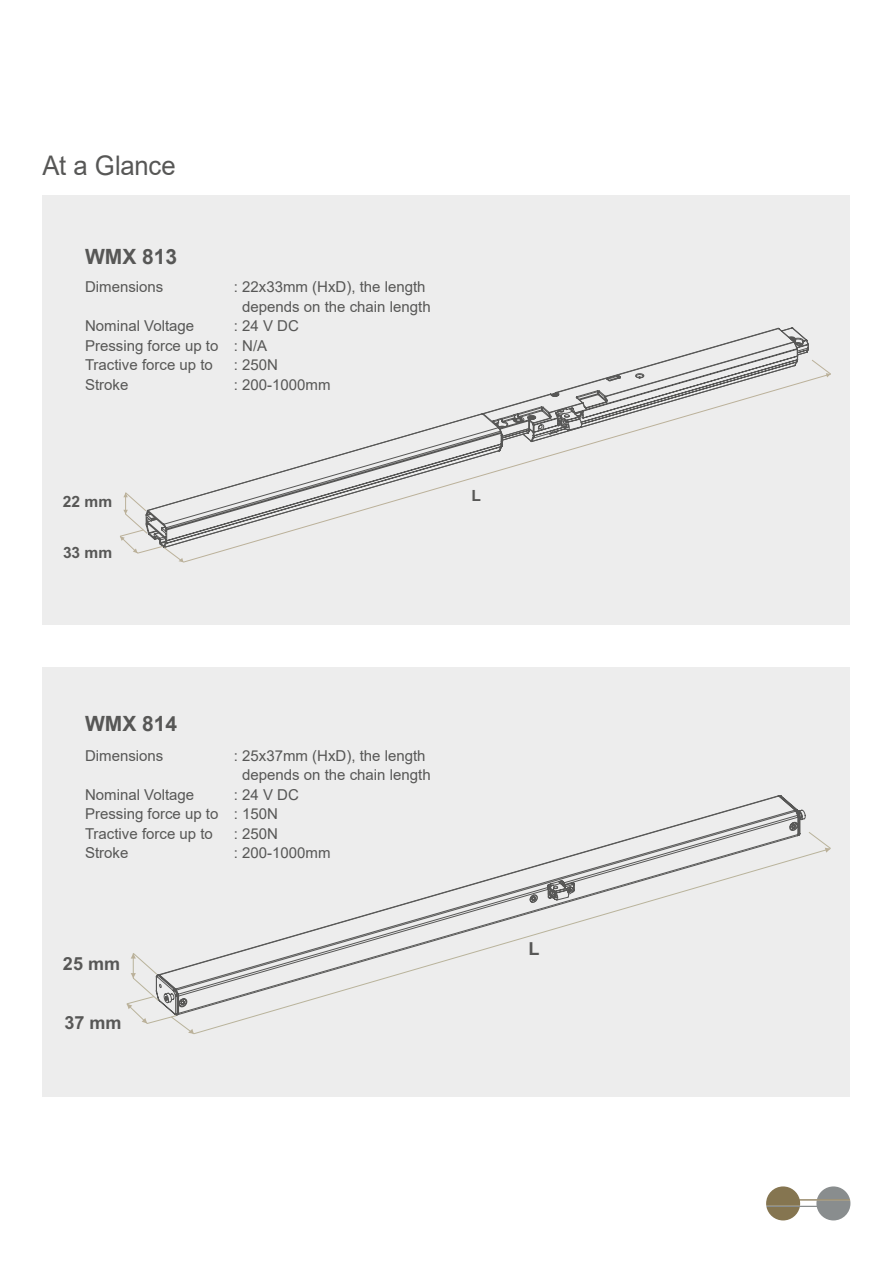
<style>
.page{position:relative;width:893px;height:1263px;background:#fff}
.page>*{position:absolute;margin:0;border:0;box-sizing:border-box;transform-origin:0 0}
.t1{font:27px "Arial";letter-spacing:-.01em;color:#575756;scale:.95 1}
.t2{font:700 21px "Arial";color:#575756}
.t3{font:700 18px "Arial";color:#575756}
.t4{font:700 15.6px "Arial";color:#575756}
.t5{font:15px/19.5px "Arial";color:#575756;text-align:center}
</style>
<div class="page">
<div style="left:43px;top:668px;width:807px;height:429px;background:#ededed"></div>
<svg style="left:679px;top:795px;width:121px;height:42px"></svg>
<svg style="left:596px;top:824px;width:199px;height:24px"></svg>
<svg style="left:195px;top:848px;width:622px;height:186px"></svg>
<svg style="left:808px;top:832px;width:23px;height:21px"></svg>
<svg style="left:126px;top:953px;width:69px;height:81px"></svg>
<svg style="left:766px;top:1186px;width:84px;height:34px"></svg>
<div style="left:43px;top:195px;width:807px;height:429px;background:#ededed"></div>
<svg style="left:184px;top:413px;width:383px;height:150px"></svg>
<svg style="left:483px;top:327px;width:348px;height:124px"></svg>
<svg style="left:120px;top:492px;width:64px;height:71px"></svg>
<h1 class="t1" style="left:43px;top:147px;width:142px">At a Glance</h1>
<h2 class="t2" style="left:85px;top:242px;width:94px">WMX 813</h2>
<p class="t5" style="left:85px;top:277px;width:80px">Dimensions</p>
<p class="t5" style="left:234px;top:277px;width:198px">: 22x33mm (HxD), the length depends on the chain length</p>
<p class="t5" style="left:85px;top:316px;width:111px">Nominal Voltage</p>
<p class="t5" style="left:85px;top:316px;width:215px;text-align:left;text-indent:149px">: 24 V DC<br>Pressing force up to : N/A<br>Tractive force up to</p>
<p class="t5" style="left:234px;top:355px;width:46px">: 250N</p>
<p class="t5" style="left:85px;top:375px;width:45px">Stroke</p>
<p class="t5" style="left:234px;top:375px;width:98px">: 200-1000mm</p>
<p class="t4" style="left:63px;top:490px;width:51px">22 mm</p>
<p class="t4" style="left:63px;top:541px;width:51px">33 mm</p>
<p class="t4" style="left:472px;top:484px;width:11px">L</p>
<h2 class="t2" style="left:85px;top:709px;width:94px">WMX 814</h2>
<p class="t5" style="left:85px;top:745px;width:80px">Dimensions</p>
<p class="t5" style="left:234px;top:745px;width:198px">: 25x37mm (HxD), the length depends on the chain length</p>
<p class="t5" style="left:85px;top:784px;width:111px">Nominal Voltage</p>
<p class="t5" style="left:85px;top:784px;width:215px;text-align:left;text-indent:149px">: 24 V DC<br>Pressing force up to : 150N<br>Tractive force up to</p>
<p class="t5" style="left:234px;top:823px;width:46px">: 250N</p>
<p class="t5" style="left:85px;top:843px;width:45px">Stroke</p>
<p class="t5" style="left:234px;top:843px;width:98px">: 200-1000mm</p>
<p class="t3" style="left:63px;top:951px;width:59px">25 mm</p>
<p class="t3" style="left:64px;top:1010px;width:59px">37 mm</p>
<p class="t3" style="left:528px;top:936px;width:13px">L</p>
</div>
